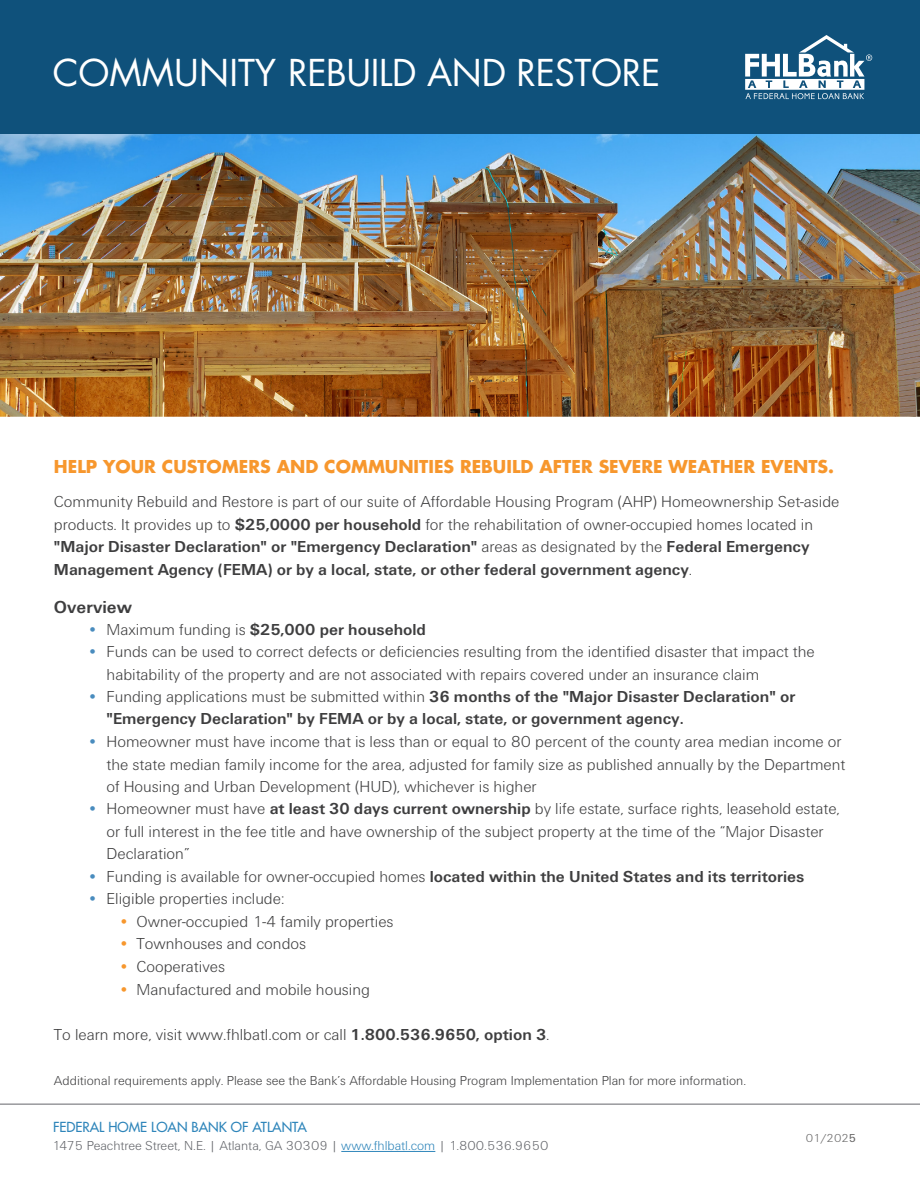
<style>
.page{position:relative;width:920px;height:1187px;background:#fff}
.page>*{position:absolute;margin:0;border:0;box-sizing:border-box;transform-origin:0 0}
.t1{font:36px "Futura";letter-spacing:-.01em;color:#fff}
.t2{font:700 18px "Unitus T";color:#3e3e3f}
.t3{font:700 17.25px "Futura";color:#f7972d}
.t4{font:16.5px/22.5px "Unitus T Ligh";color:#3e3e3f}
.t5{font:700 16.5px/22.6px "Unitus T";color:#3e3e3f}
.t6{font:13.5px "Unitus T Ligh";color:#3e3e3f}
.t7{font:13.5px "Unitus T Ligh";color:#63656a}
.t8{font:13.5px "Futura";color:#2e85ba}
.t9{font:12px "Unitus T Ligh";color:#676666}
.s1{font-family:"Unitus T";font-weight:700}
.s2{font-family:"Unitus T Ligh";font-weight:400}
.s3{font-weight:400;color:#498cbe}
.s4{font-family:"Unitus T";color:#498cbe}
.s5{font-family:"Unitus T";color:#f7972d}
.s6{color:#2e85ba}
.s7{font-family:"Unitus T"}
</style>
<div class="page">
<img style="left:0;top:133px;width:919px;height:283px">
<div style="left:0;top:0;width:919px;height:133px;background:#0f517b"></div>
<svg style="left:745px;top:35px;width:126px;height:64px"></svg>
<hr style="left:0;top:1103px;width:919px;height:1px;background:#64666a">
<hr style="left:341px;top:1151px;width:94px;height:1px;background:#2e85ba">
<h1 class="t1" style="left:53px;top:48px;width:609px">COMMUNITY REBUILD AND RESTORE</h1>
<p class="t3" style="left:54px;top:454px;width:781px">HELP YOUR CUSTOMERS AND COMMUNITIES REBUILD AFTER SEVERE WEATHER EVENTS.</p>
<p class="t4" style="left:54px;top:490px;width:786px">Community Rebuild and Restore is part of our suite of Affordable Housing Program (AHP) Homeownership Set-aside products. It provides up to <span class="s1">$25,0000 per household</span> for the rehabilitation of owner-occupied homes located in</p>
<p class="t5" style="left:54px;top:535px;width:756px">"Major Disaster Declaration" or "Emergency Declaration" <span class="s2">areas as designated by the</span> Federal Emergency<br>Management Agency (FEMA) or by a local, state, or other federal government agency<span class="s2">.</span></p>
<p class="t2" style="left:54px;top:597px;width:79px">Overview</p>
<p class="t5" style="left:87px;top:618px;width:340px"><span class="s3">•</span> <span class="s2">Maximum funding is</span> $25,000 per household</p>
<p class="t4" style="left:106px;top:640px;width:709px;text-indent:-20px"><span class="s4">•</span> Funds can be used to correct defects or deficiencies resulting from the identified disaster that impact the habitability of the property and are not associated with repairs covered under an insurance claim</p>
<p class="t5" style="left:106px;top:685px;width:690px;text-indent:-20px"><span class="s3">•</span> <span class="s2">Funding applications must be submitted within</span> 36 months of the "Major Disaster Declaration" or "Emergency Declaration" by FEMA or by a local, state, or government agency.</p>
<p class="t4" style="left:106px;top:730px;width:740px;text-indent:-20px"><span class="s4">•</span> Homeowner must have income that is less than or equal to 80 percent of the county area median income or the state median family income for the area, adjusted for family size as published annually by the Department of Housing and Urban Development (HUD), whichever is higher</p>
<p class="t4" style="left:106px;top:797px;width:734px;text-indent:-20px"><span class="s4">•</span> Homeowner must have <span class="s1">at least 30 days current ownership</span> by life estate, surface rights, leasehold estate, or full interest in the fee title and have ownership of the subject property at the time of the “Major Disaster<br>Declaration”</p>
<p class="t5" style="left:87px;top:865px;width:718px"><span class="s3">•</span> <span class="s2">Funding is available for owner-occupied homes</span> located within the United States and its territories</p>
<p class="t4" style="left:87px;top:887px;width:199px"><span class="s4">•</span> Eligible properties include:</p>
<p class="t4" style="left:118px;top:910px;width:276px"><span class="s5">•</span> Owner-occupied 1-4 family properties</p>
<p class="t4" style="left:118px;top:932px;width:189px"><span class="s5">•</span> Townhouses and condos</p>
<p class="t4" style="left:118px;top:955px;width:108px"><span class="s5">•</span> Cooperatives</p>
<p class="t4" style="left:118px;top:977px;width:253px"><span class="s5">•</span> Manufactured and mobile housing</p>
<p class="t4" style="left:54px;top:1023px;width:497px">To learn more, visit www.fhlbatl.com or call <span class="s1">1.800.536.9650, option 3</span>.</p>
<p class="t6" style="left:54px;top:1073px;width:693px">Additional requirements apply. Please see the Bank’s Affordable Housing Program Implementation Plan for more information.</p>
<p class="t8" style="left:53px;top:1118px;width:255px">FEDERAL HOME LOAN BANK OF ATLANTA</p>
<p class="t7" style="left:52px;top:1138px;width:497px">1475 Peachtree Street, N.E. | Atlanta, GA 30309 | <span class="s6">www.fhlbatl.com</span> | 1.800.536.9650</p>
<p class="t9" style="left:805px;top:1131px;width:52px">01/202<span class="s7">5</span></p>
</div>
